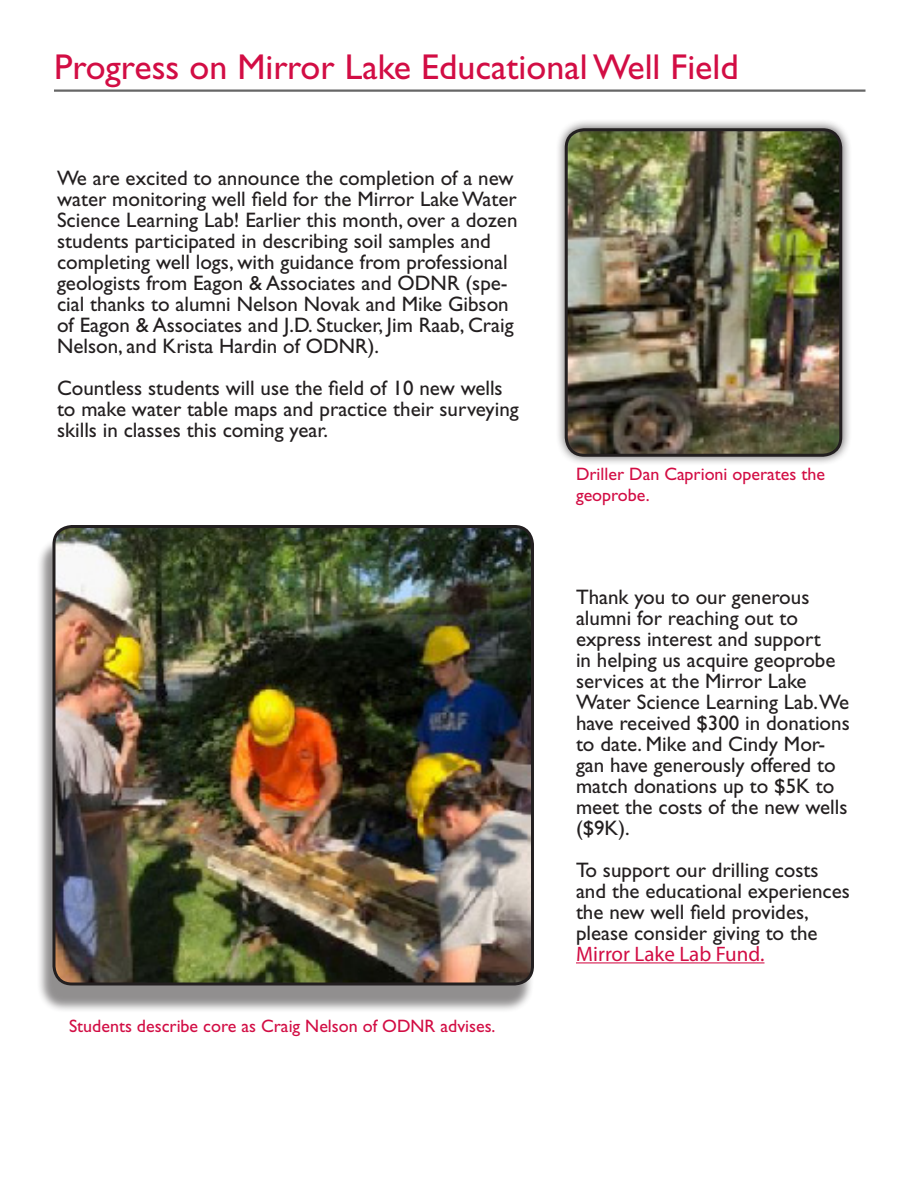
<style>
.page{position:relative;width:918px;height:1188px;background:#fff}
.page>*{position:absolute;margin:0;border:0;box-sizing:border-box;transform-origin:0 0}
.t1{font:36px "Gill Sans Std";color:#d20d44}
.t2{font:21px/21px "Gill Sans Std";color:#231f20}
.t3{font:18px/21.6px "Gill Sans Std";color:#d20d44}
.s1{font-family:"Myriad Pro";color:#d20d44}
</style>
<div class="page">
<hr style="left:54px;top:89px;width:812px;height:3px;background:#666">
<div style="left:36px;top:536px;width:498px;height:477px;background:#231f20;opacity:.5"></div>
<img style="left:54px;top:526px;width:478px;height:458px">
<div style="left:52px;top:525px;width:482px;height:461px;border:3px solid #231f20;border-radius:18px"></div>
<div style="left:555px;top:118px;width:297px;height:348px;background:#231f20;opacity:.75"></div>
<img style="left:566px;top:130px;width:275px;height:325px">
<div style="left:565px;top:128px;width:277px;height:329px;border:3px solid #231f20;border-radius:18px"></div>
<hr style="left:576px;top:962px;width:188px;height:1px;background:#d20d44">
<p class="t1" style="left:54px;top:46px;width:686px">Progress on Mirror Lake Educational Well Field</p>
<p class="t2" style="left:57px;top:168px;width:462px">We are excited to announce the completion of a new water monitoring well field for the Mirror Lake Water Science Learning Lab! Earlier this month, over a dozen students participated in describing soil samples and completing well logs, with guidance from professional geologists from Eagon &amp; Associates and ODNR (spe&shy;cial thanks to alumni Nelson Novak and Mike Gibson of Eagon &amp; Associates and J.D. Stucker, Jim Raab, Craig Nelson, and Krista Hardin of ODNR).</p>
<p class="t2" style="left:57px;top:378px;width:463px">Countless students will use the field of 10 new wells to make water table maps and practice their surveying skills in classes this coming year.</p>
<p class="t3" style="left:69px;top:1016px;width:428px">Students describe core as Craig Nelson of ODNR advises.</p>
<p class="t3" style="left:576px;top:463px;width:251px">Driller Dan Caprioni operates the geoprobe.</p>
<p class="t2" style="left:576px;top:586px;width:275px">Thank you to our generous alumni for reaching out to express interest and support<br>in helping us acquire geoprobe services at the Mirror Lake<br>Water Science Learning Lab.We have received $300 in donations to date. Mike and Cindy Mor&shy;gan have generously offered to match donations up to $5K to meet the costs of the new wells ($9K).</p>
<p class="t2" style="left:576px;top:859px;width:275px">To support our drilling costs and the educational experiences the new well field provides, please consider giving to the<br><span class="s1">Mirror Lake Lab Fund.</span></p>
</div>
